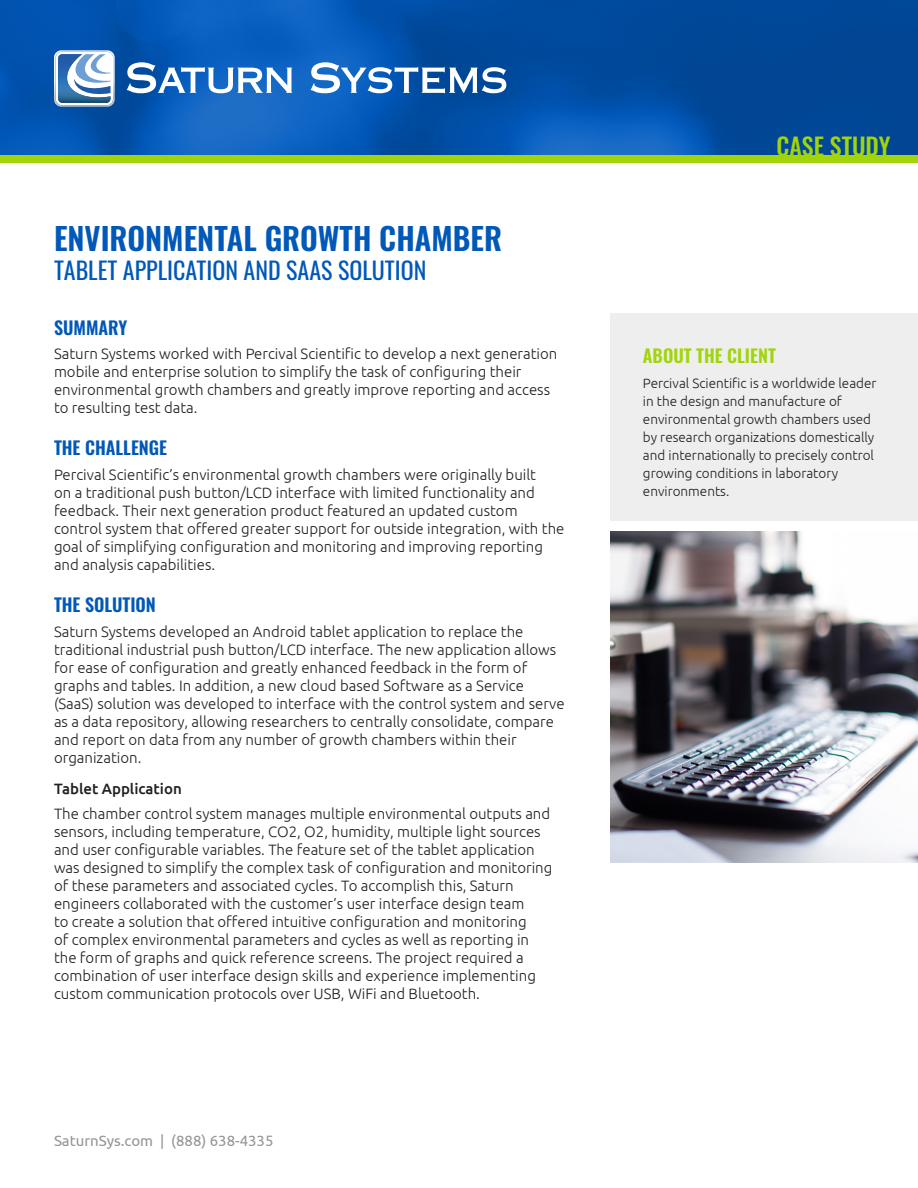
<style>
.page{position:relative;width:918px;height:1188px;background:#fff}
.page>*{position:absolute;margin:0;border:0;box-sizing:border-box;transform-origin:0 0}
.t1{font:600 30.9px "Oswald";color:#0058b8}
.t2{font:24px "Oswald";color:#0058b8}
.t3{font:500 24px "Oswald";color:#a2d40a}
.t4{font:600 18px "Oswald";color:#0058b8}
.t5{font:600 18px "Oswald";color:#a2d40a}
.t6{font:300 15px/18px "Ubuntu";color:#231f20}
.t7{font:15px "Ubuntu";color:#939598}
.t8{font:500 15px "Ubuntu";color:#231f20}
.t9{font:300 13.5px/18px "Ubuntu";color:#231f20}
</style>
<div class="page">
<img style="left:610px;top:531px;width:308px;height:331px">
<img style="left:0;top:0;width:918px;height:156px">
<svg style="left:127px;top:62px;width:165px;height:31px"></svg>
<svg style="left:311px;top:62px;width:195px;height:31px"></svg>
<svg style="left:54px;top:50px;width:61px;height:57px"></svg>
<img style="left:58px;top:54px;width:53px;height:49px">
<div style="left:0;top:156px;width:918px;height:7px;background:#a2d40a"></div>
<div style="left:610px;top:313px;width:308px;height:208px;background:#eeeeef"></div>
<p class="t1" style="left:54px;top:222px;width:450px">ENVIRONMENTAL GROWTH CHAMBER</p>
<p class="t2" style="left:54px;top:249px;width:374px">TABLET APPLICATION AND SAAS SOLUTION</p>
<p class="t4" style="left:54px;top:318px;width:75px">SUMMARY</p>
<p class="t6" style="left:54px;top:345px;width:505px">Saturn Systems worked with Percival Scientific to develop a next generation mobile and enterprise solution to simplify the task of configuring their environmental growth chambers and greatly improve reporting and access to resulting test data.</p>
<p class="t4" style="left:54px;top:439px;width:115px">THE CHALLENGE</p>
<p class="t6" style="left:54px;top:465px;width:512px">Percival Scientific’s environmental growth chambers were originally built<br>on a traditional push button/LCD interface with limited functionality and feedback. Their next generation product featured an updated custom control system that offered greater support for outside integration, with the goal of simplifying configuration and monitoring and improving reporting and analysis capabilities.</p>
<p class="t4" style="left:54px;top:595px;width:103px">THE SOLUTION</p>
<p class="t6" style="left:54px;top:622px;width:512px">Saturn Systems developed an Android tablet application to replace the traditional industrial push button/LCD interface. The new application allows for ease of configuration and greatly enhanced feedback in the form of graphs and tables. In addition, a new cloud based Software as a Service (SaaS) solution was developed to interface with the control system and serve as a data repository, allowing researchers to centrally consolidate, compare and report on data from any number of growth chambers within their organization.</p>
<p class="t8" style="left:54px;top:779px;width:129px">Tablet Application</p>
<p class="t6" style="left:54px;top:804px;width:500px">The chamber control system manages multiple environmental outputs and sensors, including temperature, CO2, O2, humidity, multiple light sources and user configurable variables. The feature set of the tablet application was designed to simplify the complex task of configuration and monitoring of these parameters and associated cycles. To accomplish this, Saturn engineers collaborated with the customer’s user interface design team<br>to create a solution that offered intuitive configuration and monitoring<br>of complex environmental parameters and cycles as well as reporting in the form of graphs and quick reference screens. The project required a combination of user interface design skills and experience implementing custom communication protocols over USB, WiFi and Bluetooth.</p>
<p class="t7" style="left:54px;top:1131px;width:221px">SaturnSys.com | (888) 638-4335</p>
<p class="t3" style="left:777px;top:133px;width:115px">CASE STUDY</p>
<p class="t5" style="left:643px;top:346px;width:134px">ABOUT THE CLIENT</p>
<p class="t9" style="left:643px;top:373px;width:235px">Percival Scientific is a worldwide leader in the design and manufacture of environmental growth chambers used by research organizations domestically and internationally to precisely control growing conditions in laboratory environments.</p>
</div>
